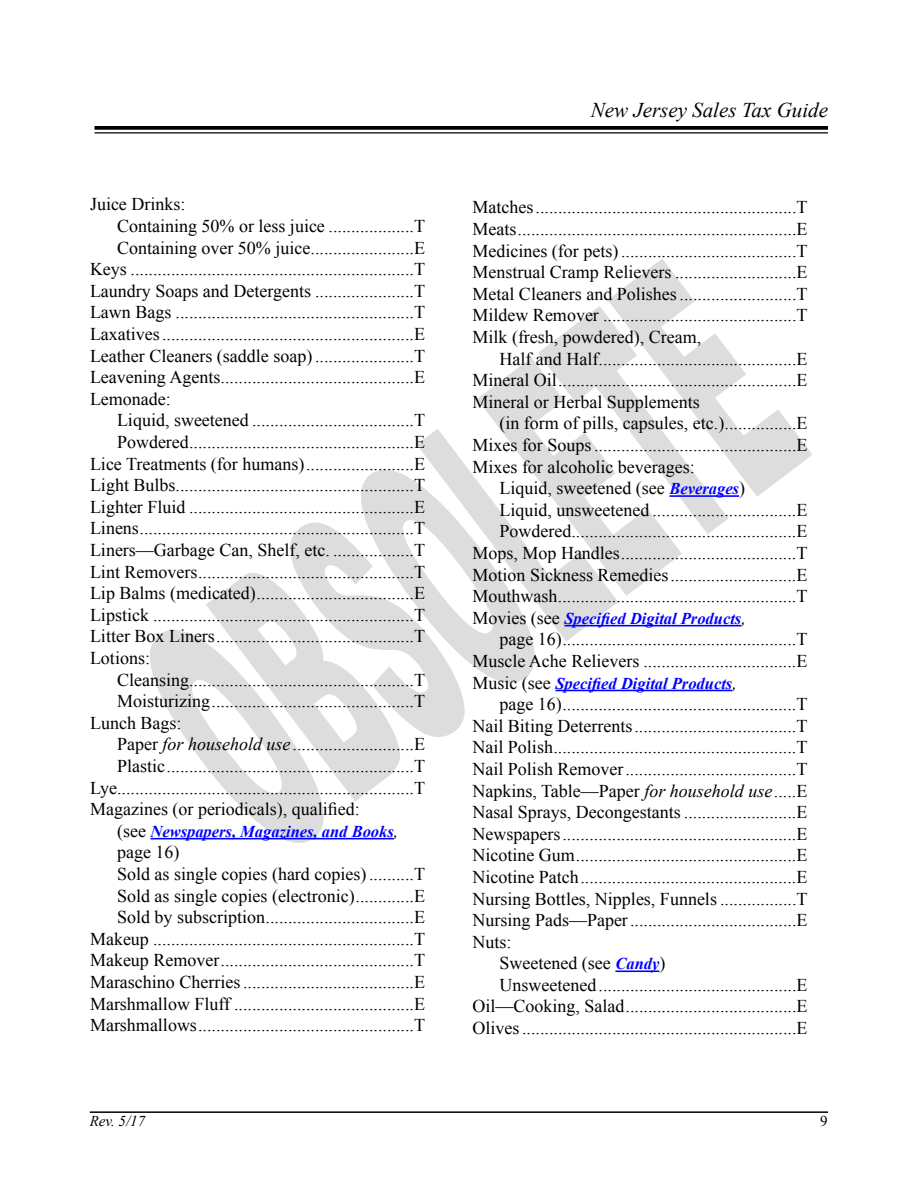
<style>
.page{position:relative;width:918px;height:1188px;background:#fff}
.page>*{position:absolute;margin:0;border:0;box-sizing:border-box;transform-origin:0 0}
.t1{font:italic 21px "Times New Roman";color:#000}
.t2{font:18px/21.6px "Times New Roman";color:#000;text-align:justify}
.t3{font:italic 700 16.5px "Times New Roman";color:#00f}
.t4{font:italic 15px "Times New Roman";color:#000}
.t5{font:15px "Times New Roman";color:#000}
.s1{font-style:italic}
.s2{font-weight:400;font-style:normal;font-size:18px;color:#000}
.s3{font-weight:400;font-size:18px;color:#000}
.s4{font-weight:700;font-style:italic;font-size:16.5px;color:#00f}
</style>
<div class="page">
<svg style="left:150px;top:259px;width:662px;height:584px"></svg>
<hr style="left:90px;top:1111px;width:738px;height:2px;background:#000">
<svg style="left:94px;top:126px;width:734px;height:4px;background:#0f0f0f"></svg>
<hr style="left:94px;top:132px;width:734px;height:2px;background:#000">
<hr style="left:150px;top:838px;width:244px;height:1px;background:#00f">
<hr style="left:669px;top:495px;width:70px;height:2px;background:#00f">
<hr style="left:564px;top:625px;width:177px;height:1px;background:#00f">
<hr style="left:555px;top:690px;width:177px;height:1px;background:#00f">
<hr style="left:615px;top:970px;width:44px;height:2px;background:#00f">
<p class="t2" style="left:90px;top:193px;width:97px">Juice Drinks:</p>
<p class="t2" style="left:117px;top:215px;width:309px">Containing 50% or less juice ...................T</p>
<p class="t2" style="left:117px;top:237px;width:309px">Containing over 50% juice.......................E</p>
<p class="t2" style="left:90px;top:258px;width:336px">Keys ...............................................................T</p>
<p class="t2" style="left:90px;top:280px;width:336px">Laundry Soaps and Detergents ......................T</p>
<p class="t2" style="left:90px;top:301px;width:336px">Lawn Bags .....................................................T</p>
<p class="t2" style="left:90px;top:323px;width:336px">Laxatives........................................................E</p>
<p class="t2" style="left:90px;top:345px;width:336px">Leather Cleaners (saddle soap)......................T</p>
<p class="t2" style="left:90px;top:366px;width:336px">Leavening Agents...........................................E</p>
<p class="t2" style="left:90px;top:388px;width:82px">Lemonade:</p>
<p class="t2" style="left:117px;top:409px;width:309px">Liquid, sweetened ....................................T</p>
<p class="t2" style="left:117px;top:431px;width:309px">Powdered..................................................E</p>
<p class="t2" style="left:90px;top:453px;width:336px">Lice Treatments (for humans)........................E</p>
<p class="t2" style="left:90px;top:474px;width:336px">Light Bulbs.....................................................T</p>
<p class="t2" style="left:90px;top:496px;width:336px">Lighter Fluid ..................................................E</p>
<p class="t2" style="left:90px;top:517px;width:336px">Linens.............................................................T</p>
<p class="t2" style="left:90px;top:539px;width:336px">Liners—Garbage Can, Shelf, etc. ..................T</p>
<p class="t2" style="left:90px;top:561px;width:336px">Lint Removers................................................T</p>
<p class="t2" style="left:90px;top:582px;width:336px">Lip Balms (medicated)...................................E</p>
<p class="t2" style="left:90px;top:604px;width:336px">Lipstick ..........................................................T</p>
<p class="t2" style="left:90px;top:625px;width:336px">Litter Box Liners............................................T</p>
<p class="t2" style="left:90px;top:647px;width:62px">Lotions:</p>
<p class="t2" style="left:117px;top:669px;width:309px">Cleansing..................................................T</p>
<p class="t2" style="left:117px;top:690px;width:309px">Moisturizing.............................................T</p>
<p class="t2" style="left:90px;top:712px;width:93px">Lunch Bags:</p>
<p class="t2" style="left:117px;top:733px;width:309px">Paper <span class="s1">for household use</span> ...........................E</p>
<p class="t2" style="left:117px;top:755px;width:310px">Plastic.......................................................T</p>
<p class="t2" style="left:90px;top:777px;width:336px">Lye..................................................................T</p>
<p class="t2" style="left:90px;top:798px;width:271px">Magazines (or periodicals), qualified:</p>
<p class="t3" style="left:117px;top:820px;width:283px"><span class="s2">(see</span> Newspapers, Magazines, and Books<span class="s3">,</span></p>
<p class="t2" style="left:117px;top:841px;width:64px">page 16)</p>
<p class="t2" style="left:117px;top:863px;width:309px">Sold as single copies (hard copies)..........T</p>
<p class="t2" style="left:117px;top:885px;width:309px">Sold as single copies (electronic).............E</p>
<p class="t2" style="left:117px;top:906px;width:309px">Sold by subscription.................................E</p>
<p class="t2" style="left:90px;top:928px;width:336px">Makeup ..........................................................T</p>
<p class="t2" style="left:90px;top:949px;width:336px">Makeup Remover...........................................T</p>
<p class="t2" style="left:90px;top:971px;width:336px">Maraschino Cherries......................................E</p>
<p class="t2" style="left:90px;top:993px;width:336px">Marshmallow Fluff ........................................E</p>
<p class="t2" style="left:90px;top:1014px;width:336px">Marshmallows................................................T</p>
<p class="t1" style="left:591px;top:96px;width:239px">New Jersey Sales Tax Guide</p>
<p class="t2" style="left:472px;top:196px;width:336px">Matches..........................................................T Meats..............................................................E Medicines (for pets).......................................T Menstrual Cramp Relievers ...........................E Metal Cleaners and Polishes..........................T Mildew Remover ...........................................T Milk (fresh, powdered), Cream,</p>
<p class="t2" style="left:472px;top:348px;width:336px;text-indent:27px">Half and Half............................................E Mineral Oil.....................................................E Mineral or Herbal Supplements</p>
<p class="t2" style="left:500px;top:412px;width:309px">(in form of pills, capsules, etc.)................E</p>
<p class="t2" style="left:472px;top:434px;width:336px">Mixes for Soups.............................................E</p>
<p class="t2" style="left:472px;top:456px;width:224px">Mixes for alcoholic beverages:</p>
<p class="t2" style="left:500px;top:477px;width:247px">Liquid, sweetened (see <span class="s4">Beverages</span>)</p>
<p class="t2" style="left:499px;top:499px;width:309px">Liquid, unsweetened ................................E</p>
<p class="t2" style="left:499px;top:520px;width:309px">Powdered..................................................E</p>
<p class="t2" style="left:472px;top:542px;width:336px">Mops, Mop Handles.......................................T</p>
<p class="t2" style="left:472px;top:564px;width:336px">Motion Sickness Remedies............................E</p>
<p class="t2" style="left:472px;top:585px;width:336px">Mouthwash.....................................................T</p>
<p class="t3" style="left:472px;top:607px;width:275px"><span class="s2">Movies (see</span> Specified Digital Products<span class="s3">,</span></p>
<p class="t2" style="left:472px;top:628px;width:336px;text-align:right">page 16)....................................................T<br>Muscle Ache Relievers ..................................E</p>
<p class="t3" style="left:472px;top:672px;width:266px"><span class="s2">Music (see</span> Specified Digital Products<span class="s3">,</span></p>
<p class="t2" style="left:499px;top:693px;width:309px">page 16)....................................................T</p>
<p class="t2" style="left:472px;top:715px;width:336px">Nail Biting Deterrents....................................T</p>
<p class="t2" style="left:472px;top:736px;width:336px">Nail Polish......................................................T</p>
<p class="t2" style="left:472px;top:758px;width:336px">Nail Polish Remover......................................T</p>
<p class="t2" style="left:472px;top:780px;width:336px">Napkins, Table—Paper <span class="s1">for household use</span>.....E</p>
<p class="t2" style="left:472px;top:801px;width:336px">Nasal Sprays, Decongestants .........................E</p>
<p class="t2" style="left:472px;top:823px;width:336px">Newspapers....................................................E</p>
<p class="t2" style="left:472px;top:844px;width:336px">Nicotine Gum.................................................E</p>
<p class="t2" style="left:472px;top:866px;width:336px">Nicotine Patch................................................E</p>
<p class="t2" style="left:472px;top:888px;width:337px">Nursing Bottles, Nipples, Funnels .................T</p>
<p class="t2" style="left:473px;top:909px;width:336px">Nursing Pads—Paper.....................................E</p>
<p class="t2" style="left:473px;top:931px;width:41px">Nuts:</p>
<p class="t2" style="left:500px;top:952px;width:167px">Sweetened (see <span class="s4">Candy</span>)</p>
<p class="t2" style="left:500px;top:974px;width:309px">Unsweetened............................................E</p>
<p class="t2" style="left:473px;top:995px;width:336px">Oil—Cooking, Salad......................................E</p>
<p class="t2" style="left:473px;top:1017px;width:336px">Olives.............................................................E</p>
<p class="t4" style="left:90px;top:1111px;width:57px">Rev. 5/17</p>
<p class="t5" style="left:820px;top:1111px;width:9px">9</p>
</div>
